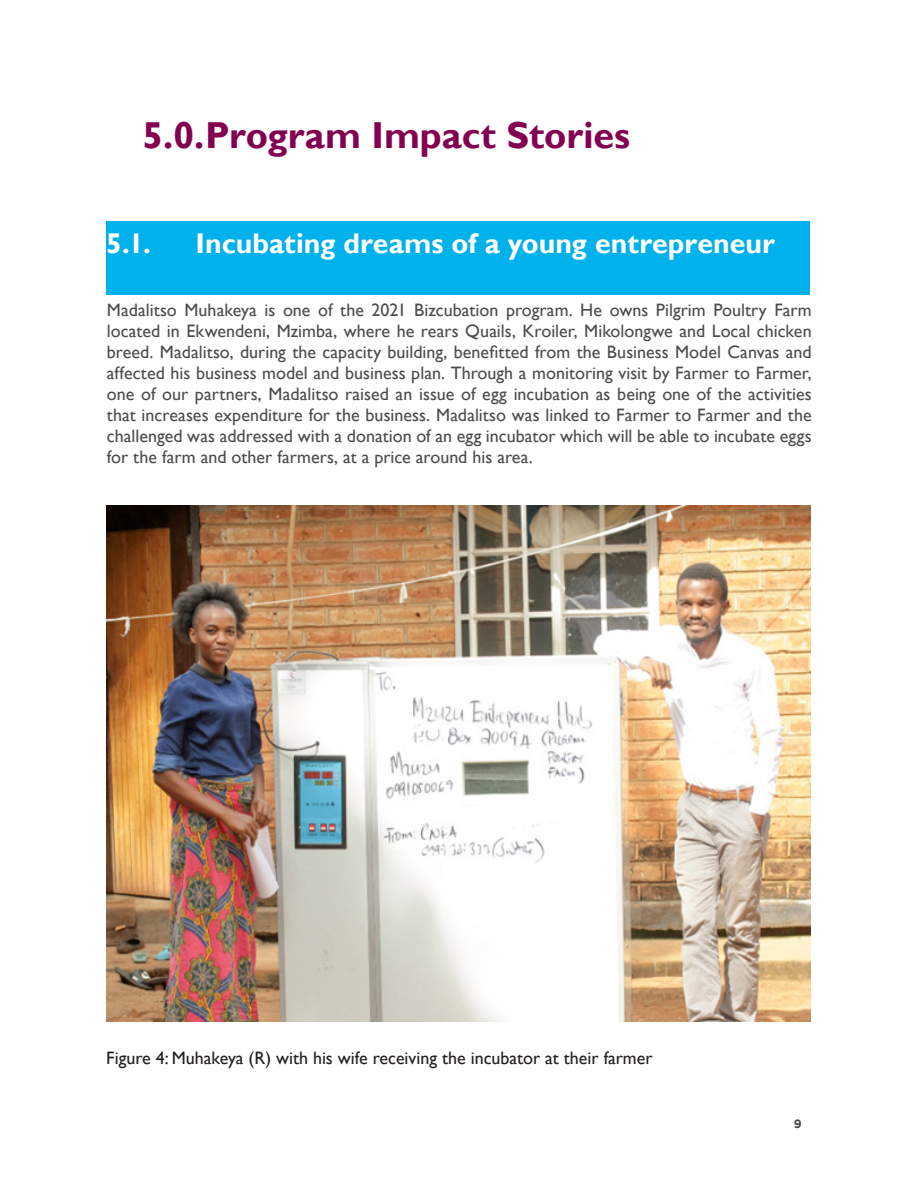
<style>
.page{position:relative;width:918px;height:1188px;background:#fff}
.page>*{position:absolute;margin:0;border:0;box-sizing:border-box;transform-origin:0 0}
.Brown_subtitle{font:700 37.5px "Gill Sans";color:#830051}
.Brown_subtitle-2{font:700 28.5px "Gill Sans";color:#fff}
.Body_text_normal{font:18px/21px "Gill Sans";color:#4b4c4d;text-align:justify}
.t1{font:18px "Gill Sans";color:#231f20}
.t2{font:700 12px "Gotham";color:#4b4c4d}
</style>
<div class="page">
<div style="left:106px;top:222px;width:704px;height:73px;background:#00b1ec"></div>
<img style="left:107px;top:506px;width:703px;height:516px">
<p class="Brown_subtitle" style="left:142px;top:113px;width:489px">5.0.Program Impact Stories</p>
<p class="Brown_subtitle-2" style="left:106px;top:227px;width:46px">5.1.</p>
<p class="Brown_subtitle-2" style="left:196px;top:227px;width:581px">Incubating dreams of a young entrepreneur</p>
<p class="Body_text_normal" style="left:107px;top:300px;width:706px">Madalitso Muhakeya is one of the 2021 Bizcubation program. He owns Pilgrim Poultry Farm located in Ekwendeni, Mzimba, where he rears Quails, Kroiler, Mikolongwe and Local chicken breed. Madalitso, during the capacity building, benefitted from the Business Model Canvas and affected his business model and business plan. Through a monitoring visit by Farmer to Farmer, one of our partners, Madalitso raised an issue of egg incubation as being one of the activities that increases expenditure for the business. Madalitso was linked to Farmer to Farmer and the challenged was addressed with a donation of an egg incubator which will be able to incubate eggs for the farm and other farmers, at a price around his area.</p>
<p class="t1" style="left:106px;top:1048px;width:548px">Figure 4: Muhakeya (R) with his wife receiving the incubator at their farmer</p>
<p class="t2" style="left:794px;top:1116px;width:9px">9</p>
</div>
